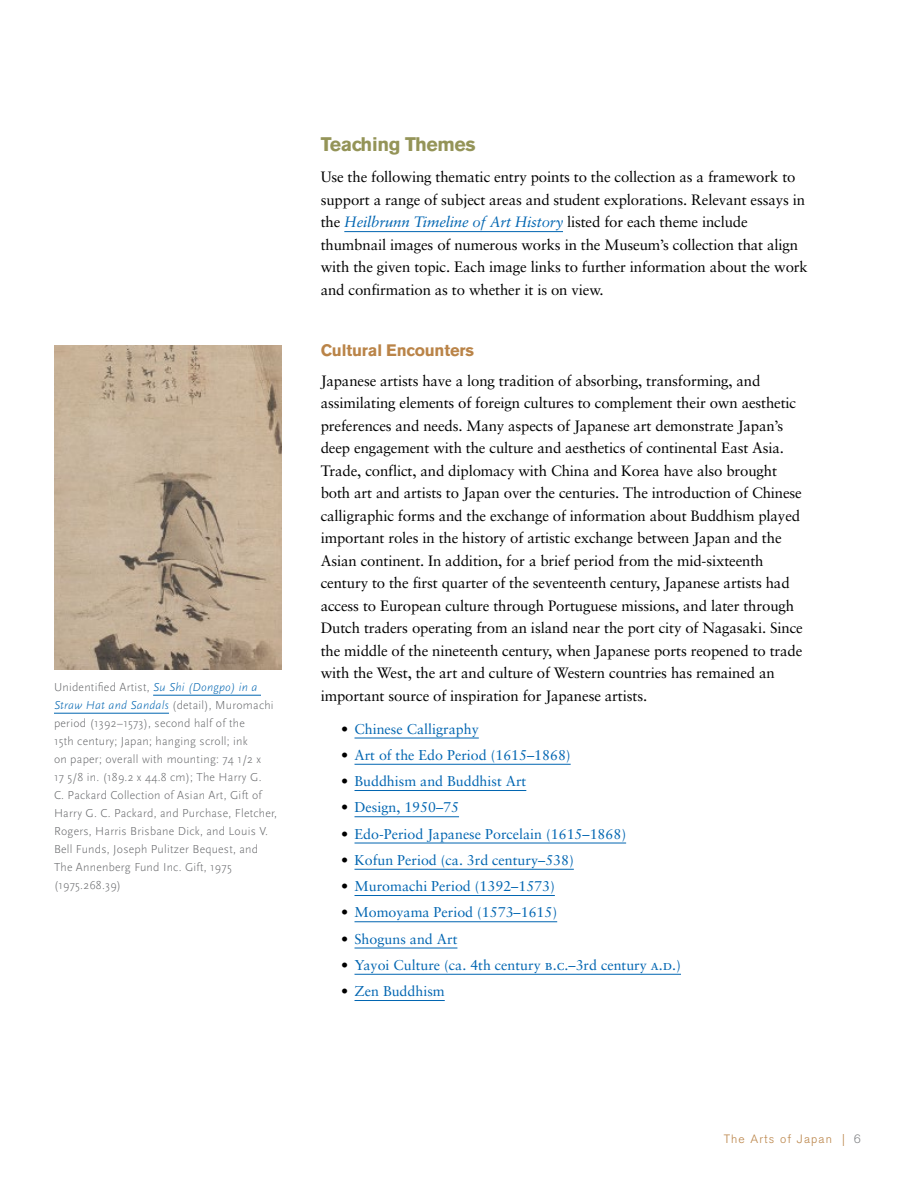
<style>
.page{position:relative;width:918px;height:1188px;background:#fff}
.page>*{position:absolute;margin:0;border:0;box-sizing:border-box;transform-origin:0 0}
.t1{font:700 19.5px "Akzidenz Grotesk BE";letter-spacing:-.02em;color:#949458}
.t2{font:700 16.5px "Akzidenz Grotesk BE";letter-spacing:-.01em;color:#ba8448}
.t3{font:15px/22.5px "Sabon";letter-spacing:-.01em;color:#000}
.t4{font:14.25px "Sabon";color:#0065b1}
.t5{font:300 12px/18px "Scala Sans";letter-spacing:.02em;color:#656669}
.t6{font:300 12px "Akzidenz Grotesk BE";letter-spacing:.1em;color:#ba8448}
.s1{font-style:italic;color:#0065b1}
.s2{color:#000}
.s3{font-family:"Sabon Roman SC"}
.s4{color:#808285}
</style>
<div class="page">
<hr style="left:344px;top:231px;width:219px;height:1px;background:#0065b1">
<hr style="left:355px;top:738px;width:124px;height:1px;background:#0065b1">
<hr style="left:355px;top:764px;width:216px;height:1px;background:#0065b1">
<hr style="left:355px;top:790px;width:171px;height:1px;background:#0065b1">
<hr style="left:355px;top:816px;width:104px;height:1px;background:#0065b1">
<hr style="left:355px;top:843px;width:271px;height:1px;background:#0065b1">
<hr style="left:355px;top:869px;width:219px;height:1px;background:#0065b1">
<hr style="left:355px;top:895px;width:200px;height:1px;background:#0065b1">
<hr style="left:355px;top:921px;width:202px;height:1px;background:#0065b1">
<hr style="left:355px;top:948px;width:102px;height:1px;background:#0065b1">
<hr style="left:355px;top:974px;width:326px;height:1px;background:#0065b1">
<hr style="left:355px;top:1000px;width:90px;height:1px;background:#0065b1">
<img style="left:54px;top:346px;width:228px;height:324px">
<hr style="left:153px;top:695px;width:108px;height:1px;background:#0065b1">
<hr style="left:54px;top:713px;width:115px;height:1px;background:#0065b1">
<p class="t5" style="left:54px;top:678px;width:225px">Unidentified Artist, <span class="s1">Su Shi (Dongpo) in a Straw Hat and Sandals</span> (detail), Muromachi period (1392–1573), second half of the<br>15th century; Japan; hanging scroll; ink<br>on paper; overall with mounting: 74 1/2 x<br>17 5/8 in. (189.2 x 44.8 cm); The Harry G.<br>C. Packard Collection of Asian Art, Gift of Harry G. C. Packard, and Purchase, Fletcher, Rogers, Harris Brisbane Dick, and Louis V.<br>Bell Funds, Joseph Pulitzer Bequest, and The Annenberg Fund Inc. Gift, 1975 (1975.268.39)</p>
<h1 class="t1" style="left:321px;top:133px;width:157px">Teaching Themes</h1>
<p class="t3" style="left:321px;top:165px;width:489px">Use the following thematic entry points to the collection as a framework to support a range of subject areas and student explorations. Relevant essays in the <span class="s1">Heilbrunn Timeline of Art History</span> listed for each theme include thumbnail images of numerous works in the Museum’s collection that align with the given topic. Each image links to further information about the work and confirmation as to whether it is on view.</p>
<p class="t2" style="left:321px;top:341px;width:155px">Cultural Encounters</p>
<p class="t3" style="left:321px;top:369px;width:484px">Japanese artists have a long tradition of absorbing, transforming, and assimilating elements of foreign cultures to complement their own aesthetic preferences and needs. Many aspects of Japanese art demonstrate Japan’s deep engagement with the culture and aesthetics of continental East Asia.<br>Trade, conflict, and diplomacy with China and Korea have also brought both art and artists to Japan over the centuries. The introduction of Chinese calligraphic forms and the exchange of information about Buddhism played important roles in the history of artistic exchange between Japan and the Asian continent. In addition, for a brief period from the mid-sixteenth century to the first quarter of the seventeenth century, Japanese artists had access to European culture through Portuguese missions, and later through Dutch traders operating from an island near the port city of Nagasaki. Since the middle of the nineteenth century, when Japanese ports reopened to trade with the West, the art and culture of Western countries has remained an important source of inspiration for Japanese artists.</p>
<p class="t4" style="left:341px;top:720px;width:139px"><span class="s2">•</span> Chinese Calligraphy</p>
<p class="t4" style="left:341px;top:746px;width:231px"><span class="s2">•</span> Art of the Edo Period (1615–1868)</p>
<p class="t4" style="left:341px;top:773px;width:187px"><span class="s2">•</span> Buddhism and Buddhist Art</p>
<p class="t4" style="left:341px;top:799px;width:120px"><span class="s2">•</span> Design, 1950–75</p>
<p class="t4" style="left:341px;top:825px;width:287px"><span class="s2">•</span> Edo-Period Japanese Porcelain (1615–1868)</p>
<p class="t4" style="left:341px;top:851px;width:234px"><span class="s2">•</span> Kofun Period (ca. 3rd century–538)</p>
<p class="t4" style="left:341px;top:878px;width:215px"><span class="s2">•</span> Muromachi Period (1392–1573)</p>
<p class="t4" style="left:341px;top:904px;width:218px"><span class="s2">•</span> Momoyama Period (1573–1615)</p>
<p class="t4" style="left:341px;top:930px;width:118px"><span class="s2">•</span> Shoguns and Art</p>
<p class="t4" style="left:341px;top:956px;width:342px"><span class="s2">•</span> Yayoi Culture (ca. 4th century <span class="s3">b.c.</span>–3rd century <span class="s3">a.d.</span>)</p>
<p class="t4" style="left:341px;top:983px;width:105px"><span class="s2">•</span> Zen Buddhism</p>
<p class="t6" style="left:724px;top:1132px;width:139px">The Arts of Japan | <span class="s4">6</span></p>
</div>
